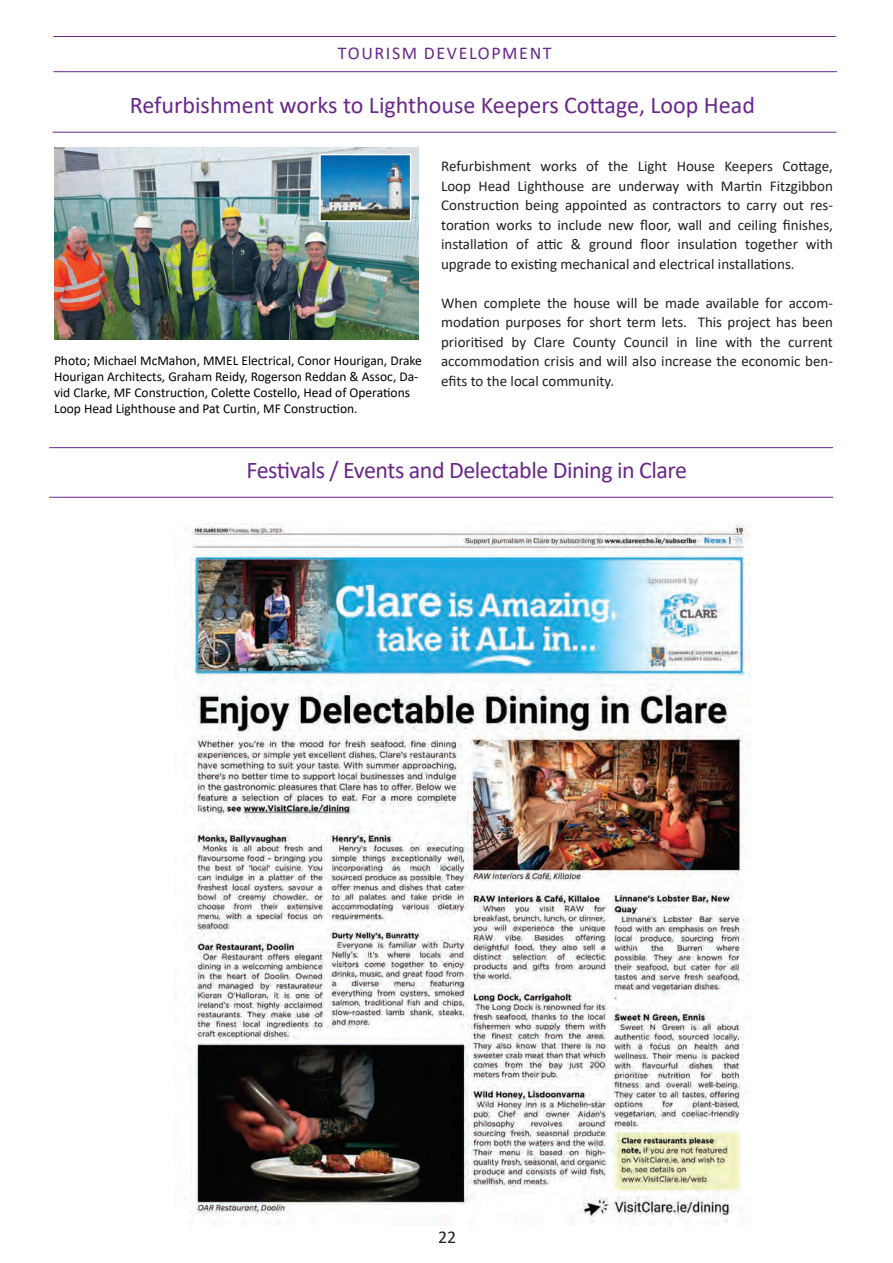
<style>
.page{position:relative;width:893px;height:1263px;background:#fff}
.page>*{position:absolute;margin:0;border:0;box-sizing:border-box;transform-origin:0 0}
.t1{font:24px "Calibri";letter-spacing:-.01em;color:#692789}
.t2{font:18px "Calibri";letter-spacing:.09em;color:#692789}
.t3{font:18px "Calibri";color:#231f20}
.t4{font:15px/19.5px "Calibri";color:#231f20;text-align:justify}
.t5{font:13.5px/16.2px "Calibri";color:#000}
</style>
<div class="page">
<img style="left:54px;top:147px;width:364px;height:193px">
<img style="left:322px;top:157px;width:86px;height:62px">
<div style="left:319px;top:154px;width:92px;height:68px;border:2px solid #fff"></div>
<hr style="left:53px;top:132px;width:783px;height:1px;background:#692789">
<hr style="left:49px;top:497px;width:784px;height:1px;background:#692789">
<hr style="left:49px;top:447px;width:784px;height:1px;background:#692789">
<img style="left:174px;top:523px;width:576px;height:700px">
<hr style="left:53px;top:71px;width:784px;height:1px;background:#692789">
<hr style="left:53px;top:36px;width:783px;height:1px;background:#692789">
<p class="t2" style="left:338px;top:41px;width:215px">TOURISM DEVELOPMENT</p>
<h1 class="t1" style="left:130px;top:88px;width:627px">Refurbishment works to Lighthouse Keepers Cottage, Loop Head</h1>
<p class="t5" style="left:54px;top:352px;width:369px">Photo; Michael McMahon, MMEL Electrical, Conor Hourigan, Drake Hourigan Architects, Graham Reidy, Rogerson Reddan &amp; Assoc, Da&shy;vid Clarke, MF Construction, Colette Costello, Head of Operations Loop Head Lighthouse and Pat Curtin, MF Construction.</p>
<p class="t4" style="left:441px;top:156px;width:393px">Refurbishment works of the Light House Keepers Cottage, Loop Head Lighthouse are underway with Martin Fitzgibbon Construction being appointed as contractors to carry out res&shy;toration works to include new floor, wall and ceiling finishes, installation of attic &amp; ground floor insulation together with upgrade to existing mechanical and electrical installations.</p>
<p class="t4" style="left:441px;top:292px;width:393px">When complete the house will be made available for accom&shy;modation purposes for short term lets. This project has been prioritised by Clare County Council in line with the current accommodation crisis and will also increase the economic ben&shy;efits to the local community.</p>
<h1 class="t1" style="left:246px;top:453px;width:442px">Festivals / Events and Delectable Dining in Clare</h1>
<p class="t3" style="left:438px;top:1224px;width:20px">22</p>
</div>
